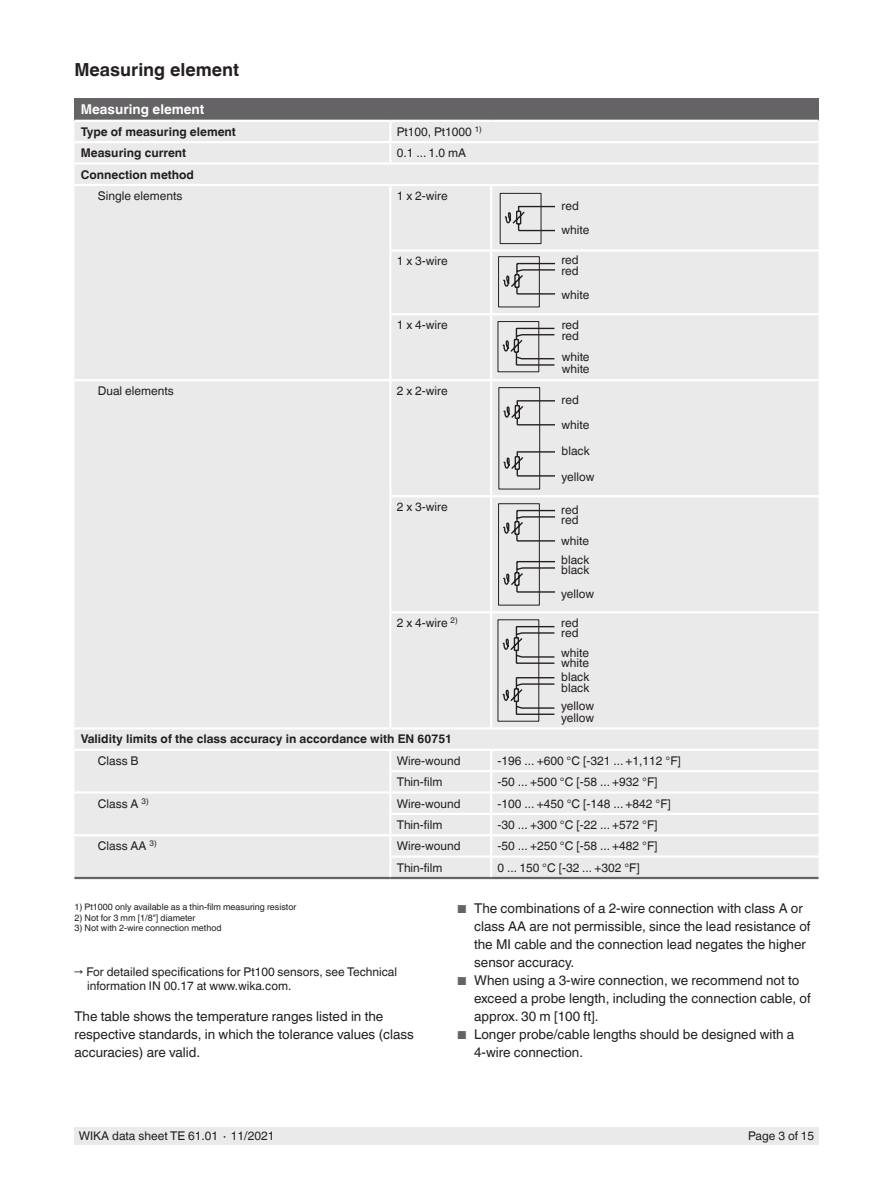
<style>
.page{position:relative;width:893px;height:1188px;background:#fff}
.page>*{position:absolute;margin:0;border:0;box-sizing:border-box;transform-origin:0 0}
.t1{font:700 18px "Helvetica World";color:#241f1f}
.t2{font:13.5px/18px "Helvetica World";color:#241f1f}
.t3{font:700 13.5px "Helvetica World";color:#fff}
.t4{font:12px/10.5px "Helvetica World";color:#241f1f}
.t5{font:700 12px "Helvetica World";color:#241f1f}
.t6{font:9px "Helvetica World";color:#241f1f}
.s1{font-size:11.55px;color:#656365}
</style>
<div class="page">
<div style="left:74px;top:1128px;width:745px;height:17px;background:#ebeaea"></div>
<div style="left:74px;top:98px;width:744px;height:23px;background:#656365"></div>
<div style="left:74px;top:122px;width:744px;height:755px;background:#ebeaea"></div>
<hr style="left:74px;top:141px;width:316px;height:2px;background:#fff">
<hr style="left:390px;top:141px;width:101px;height:2px;background:#fff">
<hr style="left:491px;top:141px;width:327px;height:2px;background:#fff">
<hr style="left:74px;top:162px;width:316px;height:3px;background:#fff">
<hr style="left:390px;top:162px;width:101px;height:3px;background:#fff">
<hr style="left:491px;top:162px;width:327px;height:3px;background:#fff">
<hr style="left:390px;top:184px;width:101px;height:2px;background:#fff">
<hr style="left:491px;top:184px;width:327px;height:2px;background:#fff">
<hr style="left:389px;top:249px;width:102px;height:3px;background:#fff">
<hr style="left:491px;top:249px;width:327px;height:3px;background:#fff">
<hr style="left:389px;top:313px;width:102px;height:2px;background:#fff">
<hr style="left:491px;top:313px;width:327px;height:2px;background:#fff">
<hr style="left:74px;top:877px;width:316px;height:2px;background:#656365">
<hr style="left:389px;top:770px;width:102px;height:2px;background:#fff">
<hr style="left:389px;top:813px;width:102px;height:2px;background:#fff">
<hr style="left:389px;top:856px;width:102px;height:2px;background:#fff">
<hr style="left:390px;top:834px;width:101px;height:2px;background:#fff">
<hr style="left:390px;top:791px;width:101px;height:3px;background:#fff">
<hr style="left:390px;top:749px;width:101px;height:2px;background:#fff">
<hr style="left:74px;top:184px;width:316px;height:2px;background:#fff">
<hr style="left:389px;top:186px;width:2px;height:63px;background:#fff">
<hr style="left:389px;top:252px;width:2px;height:61px;background:#fff">
<hr style="left:389px;top:315px;width:2px;height:64px;background:#fff">
<hr style="left:74px;top:379px;width:316px;height:2px;background:#fff">
<hr style="left:389px;top:381px;width:2px;height:114px;background:#fff">
<hr style="left:389px;top:497px;width:2px;height:114px;background:#fff">
<hr style="left:389px;top:613px;width:2px;height:114px;background:#fff">
<hr style="left:74px;top:727px;width:316px;height:3px;background:#fff">
<hr style="left:390px;top:727px;width:101px;height:3px;background:#fff">
<hr style="left:491px;top:727px;width:327px;height:3px;background:#fff">
<hr style="left:389px;top:836px;width:2px;height:20px;background:#fff">
<svg style="left:389px;top:858px;width:2px;height:19px"></svg>
<hr style="left:74px;top:834px;width:316px;height:2px;background:#fff">
<hr style="left:74px;top:749px;width:316px;height:2px;background:#fff">
<svg style="left:389px;top:751px;width:2px;height:83px"></svg>
<hr style="left:74px;top:791px;width:316px;height:3px;background:#fff">
<hr style="left:390px;top:877px;width:101px;height:2px;background:#656365">
<hr style="left:490px;top:186px;width:2px;height:63px;background:#fff">
<hr style="left:490px;top:252px;width:2px;height:61px;background:#fff">
<hr style="left:490px;top:315px;width:2px;height:64px;background:#fff">
<hr style="left:490px;top:381px;width:2px;height:114px;background:#fff">
<hr style="left:490px;top:497px;width:2px;height:114px;background:#fff">
<hr style="left:490px;top:613px;width:2px;height:114px;background:#fff">
<hr style="left:491px;top:749px;width:327px;height:2px;background:#fff">
<hr style="left:491px;top:770px;width:327px;height:2px;background:#fff">
<svg style="left:490px;top:858px;width:2px;height:19px"></svg>
<hr style="left:491px;top:877px;width:327px;height:2px;background:#656365">
<hr style="left:490px;top:836px;width:2px;height:20px;background:#fff">
<hr style="left:491px;top:856px;width:327px;height:2px;background:#fff">
<hr style="left:491px;top:834px;width:327px;height:2px;background:#fff">
<hr style="left:491px;top:791px;width:327px;height:3px;background:#fff">
<svg style="left:490px;top:751px;width:2px;height:83px"></svg>
<hr style="left:491px;top:813px;width:327px;height:2px;background:#fff">
<svg style="left:389px;top:122px;width:2px;height:40px"></svg>
<hr style="left:390px;top:379px;width:101px;height:2px;background:#fff">
<hr style="left:491px;top:379px;width:327px;height:2px;background:#fff">
<hr style="left:389px;top:495px;width:102px;height:2px;background:#fff">
<hr style="left:491px;top:495px;width:327px;height:2px;background:#fff">
<hr style="left:389px;top:611px;width:102px;height:2px;background:#fff">
<hr style="left:491px;top:611px;width:327px;height:2px;background:#fff">
<hr style="left:74px;top:120px;width:316px;height:2px;background:#fff">
<hr style="left:390px;top:120px;width:101px;height:2px;background:#fff">
<hr style="left:491px;top:120px;width:327px;height:2px;background:#fff">
<svg style="left:495px;top:189px;width:60px;height:57px"></svg>
<svg style="left:495px;top:255px;width:62px;height:55px"></svg>
<svg style="left:495px;top:319px;width:61px;height:56px"></svg>
<svg style="left:498px;top:384px;width:57px;height:105px"></svg>
<svg style="left:495px;top:501px;width:62px;height:104px"></svg>
<svg style="left:495px;top:617px;width:61px;height:105px"></svg>
<h1 class="t1" style="left:74px;top:59px;width:166px">Measuring element</h1>
<p class="t3" style="left:81px;top:102px;width:125px">Measuring element</p>
<p class="t5" style="left:81px;top:125px;width:157px">Type of measuring element</p>
<p class="t4" style="left:397px;top:126px;width:87px">Pt100, Pt1000 <sup>1)</sup></p>
<p class="t5" style="left:81px;top:146px;width:107px">Measuring current</p>
<p class="t4" style="left:397px;top:148px;width:71px">0.1 ... 1.0 mA</p>
<p class="t5" style="left:81px;top:167px;width:115px">Connection method</p>
<p class="t4" style="left:98px;top:191px;width:86px">Single elements</p>
<p class="t4" style="left:397px;top:191px;width:52px">1 x 2-wire</p>
<p class="t4" style="left:562px;top:194px;width:29px;line-height:24px">red white</p>
<p class="t4" style="left:397px;top:256px;width:52px">1 x 3-wire</p>
<p class="t4" style="left:561px;top:255px;width:19px">red red</p>
<p class="t4" style="left:561px;top:289px;width:29px">white</p>
<p class="t4" style="left:397px;top:320px;width:52px">1 x 4-wire</p>
<p class="t4" style="left:562px;top:320px;width:19px">red red</p>
<p class="t4" style="left:562px;top:351px;width:29px;line-height:12px">white white</p>
<p class="t4" style="left:98px;top:386px;width:77px">Dual elements</p>
<p class="t4" style="left:397px;top:386px;width:52px">2 x 2-wire</p>
<p class="t4" style="left:562px;top:387px;width:34px;line-height:25.7px">red white black yellow</p>
<p class="t4" style="left:397px;top:502px;width:52px">2 x 3-wire</p>
<p class="t4" style="left:561px;top:504px;width:19px">red red</p>
<p class="t4" style="left:561px;top:532px;width:30px;line-height:18.8px">white black</p>
<p class="t4" style="left:561px;top:558px;width:34px;line-height:24px">black yellow</p>
<p class="t4" style="left:397px;top:618px;width:63px">2 x 4-wire <sup>2)</sup></p>
<p class="t4" style="left:561px;top:617px;width:19px">red red</p>
<p class="t4" style="left:561px;top:647px;width:29px">white white</p>
<p class="t4" style="left:561px;top:672px;width:30px">black black</p>
<p class="t4" style="left:561px;top:700px;width:34px;line-height:12px">yellow yellow</p>
<p class="t5" style="left:81px;top:732px;width:373px">Validity limits of the class accuracy in accordance with EN 60751</p>
<p class="t4" style="left:98px;top:755px;width:42px">Class B</p>
<p class="t4" style="left:397px;top:755px;width:65px">Wire-wound</p>
<p class="t4" style="left:497px;top:755px;width:185px">-196 ... +600 °C [-321 ... +1,112 °F]</p>
<p class="t4" style="left:397px;top:777px;width:47px">Thin-film</p>
<p class="t4" style="left:497px;top:777px;width:161px">-50 ... +500 °C [-58 ... +932 °F]</p>
<p class="t4" style="left:98px;top:798px;width:52px">Class A <sup>3)</sup></p>
<p class="t4" style="left:397px;top:798px;width:65px">Wire-wound</p>
<p class="t4" style="left:497px;top:798px;width:175px">-100 ... +450 °C [-148 ... +842 °F]</p>
<p class="t4" style="left:397px;top:820px;width:47px">Thin-film</p>
<p class="t4" style="left:497px;top:820px;width:161px">-30 ... +300 °C [-22 ... +572 °F]</p>
<p class="t4" style="left:98px;top:841px;width:60px">Class AA <sup>3)</sup></p>
<p class="t4" style="left:397px;top:841px;width:65px">Wire-wound</p>
<p class="t4" style="left:497px;top:841px;width:161px">-50 ... +250 °C [-58 ... +482 °F]</p>
<p class="t4" style="left:397px;top:862px;width:47px">Thin-film</p>
<p class="t4" style="left:497px;top:862px;width:144px">0 ... 150 °C [-32 ... +302 °F]</p>
<p class="t2" style="left:474px;top:900px;width:338px;text-indent:-17px"><span class="s1">■</span> The combinations of a 2-wire connection with class A or class AA are not permissible, since the lead resistance of the MI cable and the connection lead negates the higher sensor accuracy.</p>
<p class="t2" style="left:474px;top:972px;width:338px;text-indent:-17px"><span class="s1">■</span> When using a 3-wire connection, we recommend not to exceed a probe length, including the connection cable, of approx. 30 m [100 ft].</p>
<p class="t2" style="left:474px;top:1026px;width:322px;text-indent:-17px"><span class="s1">■</span> Longer probe/cable lengths should be designed with a<br>4-wire connection.</p>
<p class="t6" style="left:74px;top:902px;width:223px">1) Pt1000 only available as a thin-film measuring resistor</p>
<p class="t6" style="left:74px;top:912px;width:123px">2) Not for 3 mm [1/8"] diameter</p>
<p class="t6" style="left:74px;top:923px;width:149px">3) Not with 2-wire connection method</p>
<p class="t4" style="left:87px;top:965px;width:311px;line-height:13.5px;text-indent:-13px">→ For detailed specifications for Pt100 sensors, see Technical information IN 00.17 at www.wika.com.</p>
<p class="t2" style="left:74px;top:1007px;width:341px">The table shows the temperature ranges listed in the respective standards, in which the tolerance values (class accuracies) are valid.</p>
<p class="t4" style="left:79px;top:1131px;width:197px">WIKA data sheet TE 61.01 ∙ 11/2021</p>
<p class="t4" style="left:748px;top:1131px;width:68px">Page 3 of 15</p>
</div>
